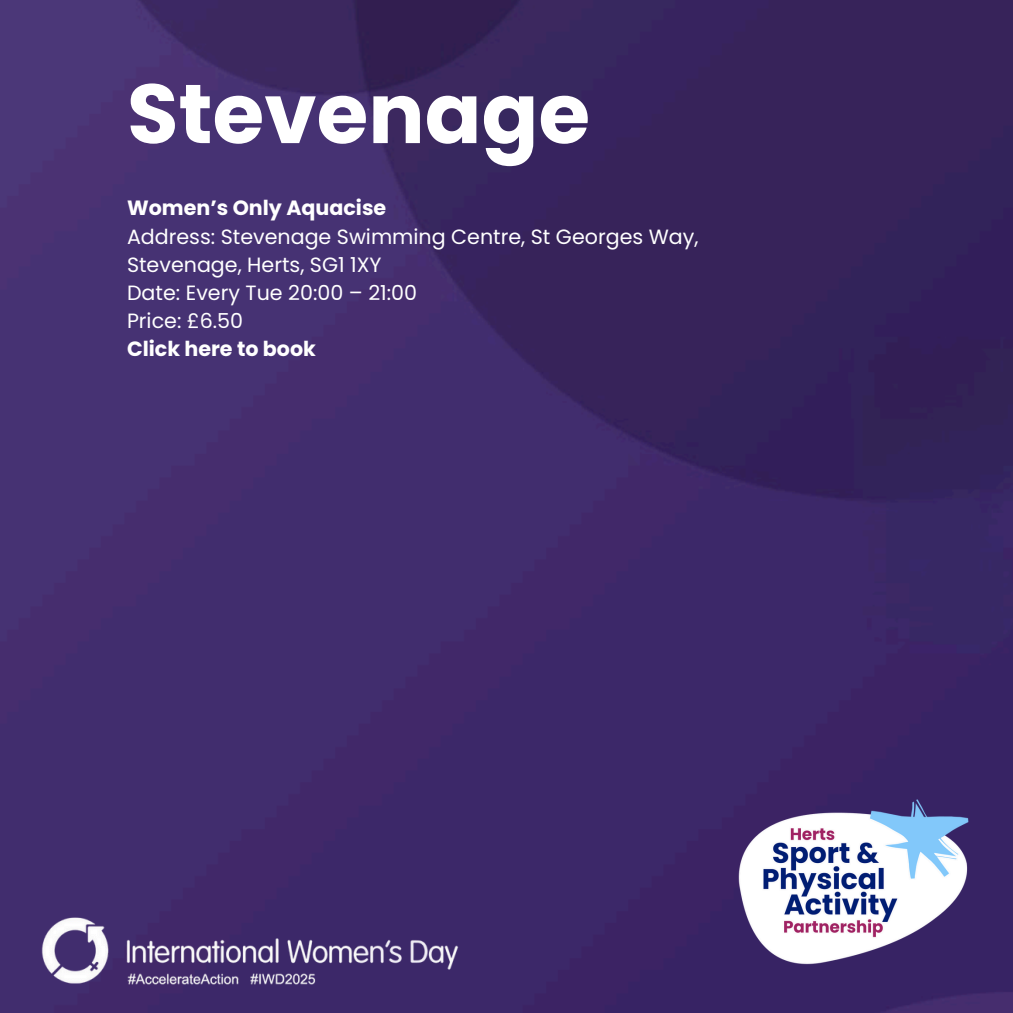
<style>
.page{position:relative;width:1013px;height:1013px;background:#fff}
.page>*{position:absolute;margin:0;border:0;box-sizing:border-box;transform-origin:0 0}
.t1{font:700 83.75px "Poppins";color:#fff}
.t2{font:20.62px/28.1px "Poppins";color:#fff}
.t3{font:700 20.62px "Poppins";color:#fff}
</style>
<div class="page">
<img style="left:0;top:0;width:1012px;height:1012px">
<img style="left:0;top:893px;width:501px;height:119px">
<img style="left:629px;top:728px;width:383px;height:279px">
<p class="t1" style="left:127px;top:55px;width:464px">Stevenage</p>
<h1 class="t3" style="left:127px;top:194px;width:261px">Women’s Only Aquacise</h1>
<p class="t2" style="left:127px;top:222px;width:573px">Address: Stevenage Swimming Centre, St Georges Way,<br>Stevenage, Herts, SG1 1XY</p>
<p class="t2" style="left:127px;top:278px;width:291px">Date: Every Tue 20:00 – 21:00</p>
<p class="t2" style="left:127px;top:307px;width:118px">Price: £6.50</p>
<p class="t3" style="left:127px;top:334px;width:190px">Click here to book</p>
</div>
